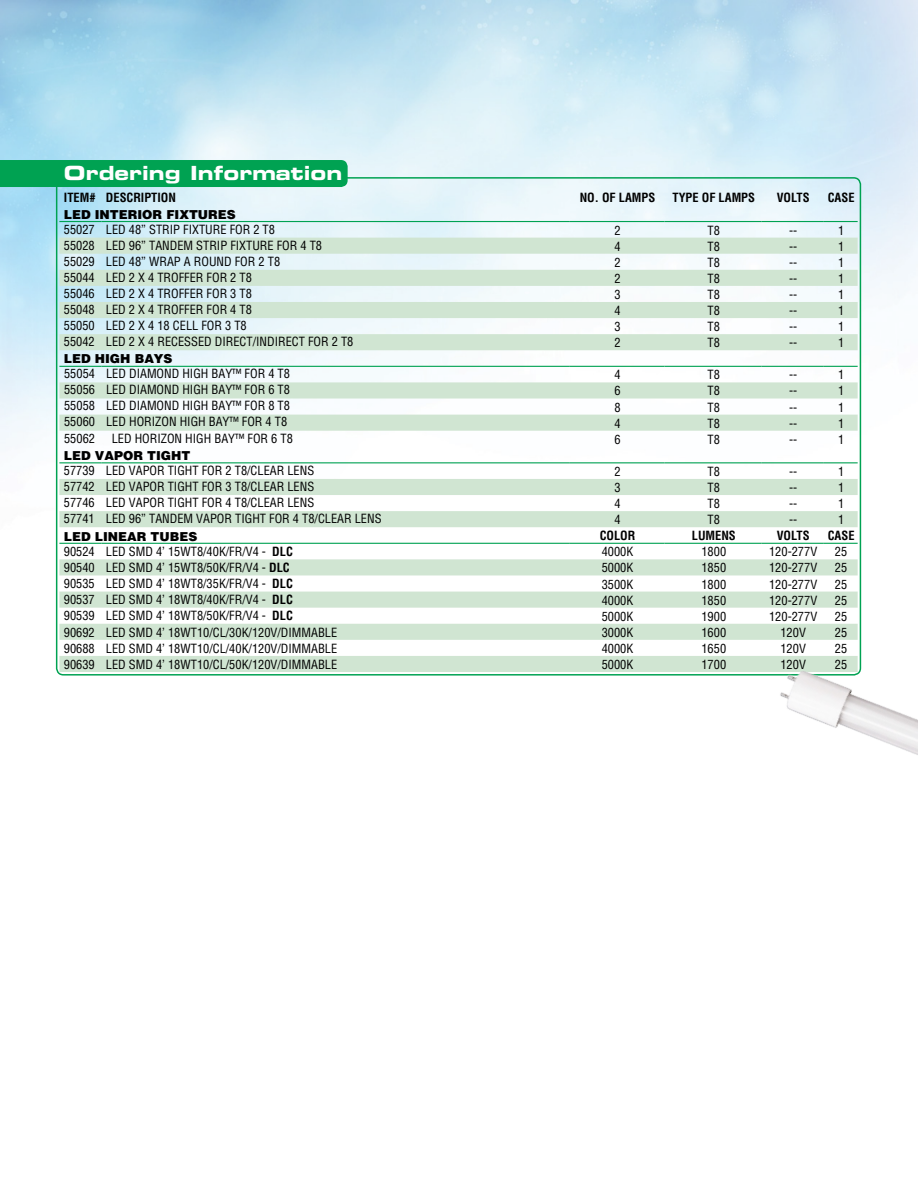
<style>
.page{position:relative;width:918px;height:1188px;background:#fff}
.page>*{position:absolute;margin:0;border:0;box-sizing:border-box;transform-origin:0 0}
.t1{font:19.5px "Eurostile Bold Extended Two";color:#fff}
.t2{font:condensed 12.3px/16.2px "Helvetica";color:#000}
.t3{font:700 condensed 12.3px "Helvetica";color:#000}
.t4{font:900 12.3px/16.5px "Helvetica";color:#000}
.s1{font-weight:700;font-stretch:condensed}
.s2{font-weight:900;font-stretch:normal}
.s3{font-weight:700}
</style>
<div class="page">
<div style="left:0;top:160px;width:348px;height:27px;background:#00a252"></div>
<svg style="left:59px;top:238px;width:799px;height:434px"></svg>
<hr style="left:59px;top:221px;width:42px;height:1px;background:#00a252">
<hr style="left:101px;top:221px;width:468px;height:1px;background:#00a252">
<hr style="left:569px;top:221px;width:95px;height:1px;background:#00a252">
<hr style="left:664px;top:221px;width:98px;height:1px;background:#00a252">
<hr style="left:762px;top:221px;width:61px;height:1px;background:#00a252">
<hr style="left:823px;top:221px;width:35px;height:1px;background:#00a252">
<hr style="left:59px;top:366px;width:42px;height:1px;background:#00a252">
<hr style="left:101px;top:366px;width:468px;height:1px;background:#00a252">
<hr style="left:569px;top:366px;width:95px;height:1px;background:#00a252">
<hr style="left:664px;top:366px;width:98px;height:1px;background:#00a252">
<hr style="left:762px;top:366px;width:61px;height:1px;background:#00a252">
<hr style="left:823px;top:366px;width:35px;height:1px;background:#00a252">
<hr style="left:59px;top:462px;width:42px;height:1px;background:#00a252">
<hr style="left:101px;top:462px;width:468px;height:1px;background:#00a252">
<hr style="left:569px;top:462px;width:95px;height:1px;background:#00a252">
<hr style="left:664px;top:462px;width:98px;height:1px;background:#00a252">
<hr style="left:762px;top:462px;width:61px;height:1px;background:#00a252">
<hr style="left:823px;top:462px;width:35px;height:1px;background:#00a252">
<hr style="left:59px;top:543px;width:42px;height:1px;background:#00a252">
<hr style="left:101px;top:543px;width:468px;height:1px;background:#00a252">
<hr style="left:569px;top:543px;width:95px;height:1px;background:#00a252">
<hr style="left:664px;top:543px;width:98px;height:1px;background:#00a252">
<hr style="left:762px;top:543px;width:61px;height:1px;background:#00a252">
<hr style="left:823px;top:543px;width:35px;height:1px;background:#00a252">
<img style="left:770px;top:670px;width:148px;height:86px">
<p class="t1" style="left:64px;top:160px;width:280px">Ordering Information</p>
<p class="t4" style="left:64px;top:189px;width:173px"><span class="s1">ITEM# DESCRIPTION<br></span>LED INTERIOR FIXTURES</p>
<p class="t2" style="left:64px;top:221px;width:291px">55027 LED 48” STRIP FIXTURE FOR 2 T8<br>55028 LED 96” TANDEM STRIP FIXTURE FOR 4 T8<br>55029 LED 48” WRAP A ROUND FOR 2 T8<br>55044 LED 2 X 4 TROFFER FOR 2 T8<br>55046 LED 2 X 4 TROFFER FOR 3 T8<br>55048 LED 2 X 4 TROFFER FOR 4 T8<br>55050 LED 2 X 4 18 CELL FOR 3 T8<br>55042 LED 2 X 4 RECESSED DIRECT/INDIRECT FOR 2 T8<br><span class="s2">LED HIGH BAYS</span></p>
<p class="t3" style="left:580px;top:191px;width:77px">NO. OF LAMPS</p>
<p class="t3" style="left:673px;top:191px;width:84px">TYPE OF LAMPS</p>
<p class="t3" style="left:777px;top:191px;width:34px">VOLTS</p>
<p class="t3" style="left:828px;top:191px;width:28px">CASE</p>
<p class="t2" style="left:614px;top:222px;width:8px">2</p>
<p class="t2" style="left:708px;top:222px;width:14px">T8</p>
<p class="t2" style="left:789px;top:222px;width:10px">--</p>
<p class="t2" style="left:838px;top:222px;width:8px">1</p>
<p class="t2" style="left:614px;top:238px;width:8px">4</p>
<p class="t2" style="left:708px;top:238px;width:14px">T8</p>
<p class="t2" style="left:789px;top:238px;width:10px">--</p>
<p class="t2" style="left:838px;top:238px;width:8px">1</p>
<p class="t2" style="left:614px;top:254px;width:8px">2</p>
<p class="t2" style="left:708px;top:254px;width:14px">T8</p>
<p class="t2" style="left:789px;top:254px;width:10px">--</p>
<p class="t2" style="left:838px;top:254px;width:8px">1</p>
<p class="t2" style="left:614px;top:270px;width:8px">2</p>
<p class="t2" style="left:708px;top:270px;width:14px">T8</p>
<p class="t2" style="left:789px;top:270px;width:10px">--</p>
<p class="t2" style="left:838px;top:270px;width:8px">1</p>
<p class="t2" style="left:614px;top:286px;width:8px">3</p>
<p class="t2" style="left:708px;top:286px;width:14px">T8</p>
<p class="t2" style="left:789px;top:286px;width:10px">--</p>
<p class="t2" style="left:838px;top:286px;width:8px">1</p>
<p class="t2" style="left:614px;top:302px;width:8px">4</p>
<p class="t2" style="left:708px;top:302px;width:14px">T8</p>
<p class="t2" style="left:789px;top:302px;width:10px">--</p>
<p class="t2" style="left:838px;top:302px;width:8px">1</p>
<p class="t2" style="left:614px;top:318px;width:8px">3</p>
<p class="t2" style="left:708px;top:318px;width:14px">T8</p>
<p class="t2" style="left:789px;top:318px;width:10px">--</p>
<p class="t2" style="left:838px;top:318px;width:8px">1</p>
<p class="t2" style="left:614px;top:334px;width:8px">2</p>
<p class="t2" style="left:708px;top:334px;width:14px">T8</p>
<p class="t2" style="left:789px;top:334px;width:10px">--</p>
<p class="t2" style="left:838px;top:334px;width:8px">1</p>
<p class="t2" style="left:64px;top:365px;width:227px">55054 LED DIAMOND HIGH BAY™ FOR 4 T8<br>55056 LED DIAMOND HIGH BAY™ FOR 6 T8<br>55058 LED DIAMOND HIGH BAY™ FOR 8 T8<br>55060 LED HORIZON HIGH BAY™ FOR 4 T8<br>55062</p>
<p class="t2" style="left:614px;top:367px;width:8px">4</p>
<p class="t2" style="left:708px;top:367px;width:14px">T8</p>
<p class="t2" style="left:789px;top:367px;width:10px">--</p>
<p class="t2" style="left:838px;top:367px;width:8px">1</p>
<p class="t2" style="left:614px;top:383px;width:8px">6</p>
<p class="t2" style="left:708px;top:383px;width:14px">T8</p>
<p class="t2" style="left:789px;top:383px;width:10px">--</p>
<p class="t2" style="left:838px;top:383px;width:8px">1</p>
<p class="t2" style="left:614px;top:399px;width:8px">8</p>
<p class="t2" style="left:708px;top:399px;width:14px">T8</p>
<p class="t2" style="left:789px;top:399px;width:10px">--</p>
<p class="t2" style="left:838px;top:399px;width:8px">1</p>
<p class="t2" style="left:614px;top:415px;width:8px">4</p>
<p class="t2" style="left:708px;top:415px;width:14px">T8</p>
<p class="t2" style="left:789px;top:415px;width:10px">--</p>
<p class="t2" style="left:838px;top:415px;width:8px">1</p>
<p class="t2" style="left:112px;top:430px;width:183px">LED HORIZON HIGH BAY™ FOR 6 T8</p>
<p class="t2" style="left:614px;top:431px;width:8px">6</p>
<p class="t2" style="left:708px;top:431px;width:14px">T8</p>
<p class="t2" style="left:789px;top:431px;width:10px">--</p>
<p class="t2" style="left:838px;top:431px;width:8px">1</p>
<p class="t2" style="left:614px;top:463px;width:8px">2</p>
<p class="t2" style="left:708px;top:463px;width:14px">T8</p>
<p class="t2" style="left:789px;top:463px;width:10px">--</p>
<p class="t2" style="left:838px;top:463px;width:8px">1</p>
<p class="t2" style="left:614px;top:479px;width:8px">3</p>
<p class="t2" style="left:708px;top:479px;width:14px">T8</p>
<p class="t2" style="left:789px;top:479px;width:10px">--</p>
<p class="t2" style="left:838px;top:479px;width:8px">1</p>
<p class="t2" style="left:614px;top:495px;width:8px">4</p>
<p class="t2" style="left:708px;top:495px;width:14px">T8</p>
<p class="t2" style="left:789px;top:495px;width:10px">--</p>
<p class="t2" style="left:838px;top:495px;width:8px">1</p>
<p class="t2" style="left:614px;top:511px;width:8px">4</p>
<p class="t2" style="left:708px;top:511px;width:14px">T8</p>
<p class="t2" style="left:789px;top:511px;width:10px">--</p>
<p class="t2" style="left:838px;top:511px;width:8px">1</p>
<p class="t3" style="left:600px;top:528px;width:37px">COLOR</p>
<p class="t3" style="left:692px;top:528px;width:46px">LUMENS</p>
<p class="t3" style="left:777px;top:528px;width:34px">VOLTS</p>
<p class="t3" style="left:828px;top:528px;width:28px">CASE</p>
<p class="t2" style="left:602px;top:544px;width:33px">4000K</p>
<p class="t2" style="left:701px;top:544px;width:26px">1800</p>
<p class="t2" style="left:769px;top:544px;width:50px">120-277V</p>
<p class="t2" style="left:835px;top:544px;width:14px">25</p>
<p class="t2" style="left:602px;top:560px;width:33px">5000K</p>
<p class="t2" style="left:701px;top:560px;width:26px">1850</p>
<p class="t2" style="left:769px;top:560px;width:50px">120-277V</p>
<p class="t2" style="left:835px;top:560px;width:14px">25</p>
<p class="t2" style="left:602px;top:576px;width:33px">3500K</p>
<p class="t2" style="left:701px;top:576px;width:26px">1800</p>
<p class="t2" style="left:769px;top:576px;width:50px">120-277V</p>
<p class="t2" style="left:835px;top:576px;width:14px">25</p>
<p class="t2" style="left:602px;top:592px;width:33px">4000K</p>
<p class="t2" style="left:701px;top:592px;width:26px">1850</p>
<p class="t2" style="left:769px;top:592px;width:50px">120-277V</p>
<p class="t2" style="left:835px;top:592px;width:14px">25</p>
<p class="t2" style="left:602px;top:608px;width:33px">5000K</p>
<p class="t2" style="left:701px;top:608px;width:26px">1900</p>
<p class="t2" style="left:769px;top:608px;width:50px">120-277V</p>
<p class="t2" style="left:835px;top:608px;width:14px">25</p>
<p class="t2" style="left:602px;top:624px;width:33px">3000K</p>
<p class="t2" style="left:701px;top:624px;width:26px">1600</p>
<p class="t2" style="left:780px;top:624px;width:27px">120V</p>
<p class="t2" style="left:835px;top:624px;width:14px">25</p>
<p class="t2" style="left:602px;top:640px;width:33px">4000K</p>
<p class="t2" style="left:701px;top:640px;width:26px">1650</p>
<p class="t2" style="left:780px;top:640px;width:27px">120V</p>
<p class="t2" style="left:835px;top:640px;width:14px">25</p>
<p class="t2" style="left:64px;top:447px;width:319px"><span class="s2">LED VAPOR TIGHT<br></span>57739 LED VAPOR TIGHT FOR 2 T8/CLEAR LENS<br>57742 LED VAPOR TIGHT FOR 3 T8/CLEAR LENS<br>57746 LED VAPOR TIGHT FOR 4 T8/CLEAR LENS<br>57741 LED 96” TANDEM VAPOR TIGHT FOR 4 T8/CLEAR LENS <span class="s2">LED LINEAR TUBES</span></p>
<p class="t2" style="left:64px;top:543px;width:275px">90524 LED SMD 4’ 15WT8/40K/FR/V4 - <span class="s3">DLC<br></span>90540 LED SMD 4’ 15WT8/50K/FR/V4 - <span class="s3">DLC<br></span>90535 LED SMD 4’ 18WT8/35K/FR/V4 - <span class="s3">DLC<br></span>90537 LED SMD 4’ 18WT8/40K/FR/V4 - <span class="s3">DLC<br></span>90539 LED SMD 4’ 18WT8/50K/FR/V4 - <span class="s3">DLC<br></span>90692 LED SMD 4’ 18WT10/CL/30K/120V/DIMMABLE 90688 LED SMD 4’ 18WT10/CL/40K/120V/DIMMABLE 90639 LED SMD 4’ 18WT10/CL/50K/120V/DIMMABLE</p>
<p class="t2" style="left:602px;top:656px;width:33px">5000K</p>
<p class="t2" style="left:701px;top:656px;width:26px">1700</p>
<p class="t2" style="left:780px;top:656px;width:27px">120V</p>
<p class="t2" style="left:835px;top:656px;width:14px">25</p>
</div>
